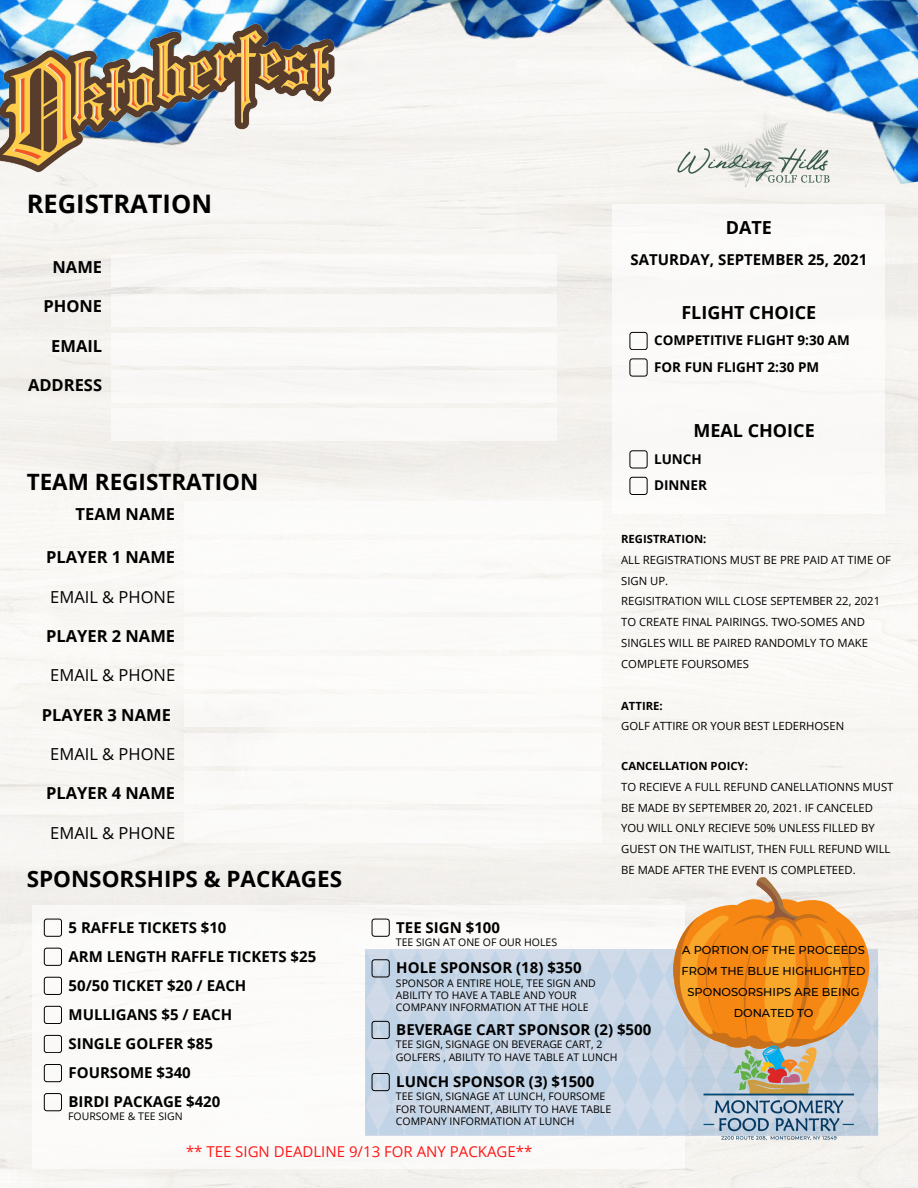
<style>
.page{position:relative;width:918px;height:1188px;background:#fff}
.page>*{position:absolute;margin:0;border:0;box-sizing:border-box;transform-origin:0 0}
.t1{font:700 25.5px "Open Sans";color:#000}
.t2{font:700 22.5px "Open Sans";color:#000}
.t3{font:700 18px "Open Sans";color:#000}
.t4{font:700 16.5px "Open Sans";color:#000}
.t5{font:16.5px "Open Sans";color:#000}
.t6{font:700 15px "Open Sans";color:#000}
.t7{font:15px "Open Sans";color:#ff1616}
.t8{font:700 13.5px "Open Sans";color:#000}
.t9{font:500 11.4px/21px "Montserrat";color:#000;text-align:center}
.t10{font:11.25px/20.7px "Open Sans";color:#000}
.t11{font:700 11.25px "Open Sans";color:#000}
.t12{font:10.5px/12.3px "Open Sans";color:#000}
</style>
<div class="page">
<img style="left:0;top:0;width:918px;height:348px">
<img style="left:0;top:19px;width:336px;height:154px">
<img style="left:673px;top:118px;width:162px;height:71px">
<div style="left:613px;top:205px;width:272px;height:309px;background:#faf9f8"></div>
<div style="left:111px;top:254px;width:446px;height:33px;background:#f9f8f6"></div>
<div style="left:111px;top:294px;width:446px;height:32px;background:#f9f8f7"></div>
<div style="left:111px;top:333px;width:446px;height:33px;background:#fbfaf8"></div>
<div style="left:111px;top:371px;width:446px;height:32px;background:#f8f7f5"></div>
<div style="left:111px;top:408px;width:446px;height:33px;background:#faf9f7"></div>
<div style="left:184px;top:810px;width:418px;height:33px;background:#fbfaf8"></div>
<div style="left:44px;top:1035px;width:18px;height:18px;border:1px solid #000;border-radius:3px"></div>
<div style="left:44px;top:1064px;width:18px;height:18px;border:1px solid #000;border-radius:3px"></div>
<div style="left:44px;top:1093px;width:18px;height:18px;border:1px solid #000;border-radius:3px"></div>
<div style="left:44px;top:919px;width:18px;height:18px;border:1px solid #000;border-radius:3px"></div>
<div style="left:44px;top:948px;width:18px;height:18px;border:1px solid #000;border-radius:3px"></div>
<div style="left:44px;top:977px;width:18px;height:18px;border:1px solid #000;border-radius:3px"></div>
<div style="left:44px;top:1006px;width:18px;height:18px;border:1px solid #000;border-radius:3px"></div>
<div style="left:629px;top:332px;width:18px;height:18px;border:1px solid #000;border-radius:3px"></div>
<div style="left:629px;top:358px;width:18px;height:18px;border:1px solid #000;border-radius:3px"></div>
<div style="left:629px;top:450px;width:18px;height:18px;border:1px solid #000;border-radius:3px"></div>
<div style="left:629px;top:477px;width:18px;height:18px;border:1px solid #000;border-radius:3px"></div>
<svg style="left:365px;top:875px;width:524px;height:260px;background:#dbcec0"></svg>
<img style="left:696px;top:1040px;width:168px;height:106px">
<p class="t1" style="left:27px;top:186px;width:187px">REGISTRATION</p>
<p class="t4" style="left:53px;top:255px;width:51px">NAME</p>
<p class="t4" style="left:43px;top:295px;width:60px">PHONE</p>
<p class="t4" style="left:51px;top:334px;width:52px">EMAIL</p>
<p class="t4" style="left:28px;top:373px;width:76px">ADDRESS</p>
<p class="t2" style="left:27px;top:466px;width:233px">TEAM REGISTRATION</p>
<p class="t4" style="left:76px;top:502px;width:101px">TEAM NAME</p>
<p class="t4" style="left:46px;top:546px;width:131px">PLAYER 1 NAME</p>
<p class="t5" style="left:50px;top:585px;width:126px">EMAIL &amp; PHONE</p>
<p class="t4" style="left:46px;top:624px;width:131px">PLAYER 2 NAME</p>
<p class="t5" style="left:50px;top:664px;width:126px">EMAIL &amp; PHONE</p>
<p class="t4" style="left:42px;top:703px;width:131px">PLAYER 3 NAME</p>
<p class="t5" style="left:50px;top:742px;width:126px">EMAIL &amp; PHONE</p>
<p class="t4" style="left:46px;top:782px;width:131px">PLAYER 4 NAME</p>
<p class="t5" style="left:50px;top:821px;width:126px">EMAIL &amp; PHONE</p>
<p class="t2" style="left:27px;top:863px;width:317px">SPONSORSHIPS &amp; PACKAGES</p>
<p class="t6" style="left:69px;top:917px;width:159px">5 RAFFLE TICKETS $10</p>
<p class="t6" style="left:69px;top:946px;width:249px">ARM LENGTH RAFFLE TICKETS $25</p>
<p class="t6" style="left:69px;top:975px;width:179px">50/50 TICKET $20 / EACH</p>
<p class="t6" style="left:69px;top:1004px;width:165px">MULLIGANS $5 / EACH</p>
<p class="t6" style="left:69px;top:1033px;width:146px">SINGLE GOLFER $85</p>
<p class="t6" style="left:69px;top:1062px;width:124px">FOURSOME $340</p>
<p class="t6" style="left:69px;top:1091px;width:153px">BIRDI PACKAGE $420</p>
<p class="t12" style="left:68px;top:1110px;width:116px">FOURSOME &amp; TEE SIGN</p>
<p class="t3" style="left:726px;top:215px;width:48px">DATE</p>
<p class="t6" style="left:631px;top:249px;width:238px">SATURDAY, SEPTEMBER 25, 2021</p>
<p class="t3" style="left:681px;top:299px;width:136px">FLIGHT CHOICE</p>
<p class="t8" style="left:654px;top:331px;width:197px">COMPETITIVE FLIGHT 9:30 AM</p>
<p class="t8" style="left:654px;top:357px;width:167px">FOR FUN FLIGHT 2:30 PM</p>
<p class="t3" style="left:694px;top:418px;width:123px">MEAL CHOICE</p>
<p class="t8" style="left:654px;top:449px;width:49px">LUNCH</p>
<p class="t8" style="left:654px;top:476px;width:54px">DINNER</p>
<p class="t11" style="left:621px;top:531px;width:87px">REGISTRATION:</p>
<p class="t10" style="left:621px;top:549px;width:271px">ALL REGISTRATIONS MUST BE PRE PAID AT TIME OF<br>SIGN UP.</p>
<p class="t10" style="left:621px;top:591px;width:261px">REGISITRATION WILL CLOSE SEPTEMBER 22, 2021<br>TO CREATE FINAL PAIRINGS. TWO-SOMES AND SINGLES WILL BE PAIRED RANDOMLY TO MAKE COMPLETE FOURSOMES</p>
<p class="t11" style="left:621px;top:697px;width:43px">ATTIRE:</p>
<p class="t10" style="left:621px;top:715px;width:225px">GOLF ATTIRE OR YOUR BEST LEDERHOSEN</p>
<p class="t11" style="left:621px;top:758px;width:128px">CANCELLATION POICY:</p>
<p class="t10" style="left:621px;top:776px;width:274px">TO RECIEVE A FULL REFUND CANELLATIONNS MUST BE MADE BY SEPTEMBER 20, 2021. IF CANCELED YOU WILL ONLY RECIEVE 50% UNLESS FILLED BY GUEST ON THE WAITLIST, THEN FULL REFUND WILL BE MADE AFTER THE EVENT IS COMPLETEED.</p>
<p class="t6" style="left:396px;top:917px;width:105px">TEE SIGN $100</p>
<p class="t12" style="left:396px;top:936px;width:163px">TEE SIGN AT ONE OF OUR HOLES</p>
<p class="t6" style="left:396px;top:957px;width:187px">HOLE SPONSOR (18) $350</p>
<p class="t12" style="left:396px;top:977px;width:201px">SPONSOR A ENTIRE HOLE, TEE SIGN AND<br>ABILITY TO HAVE A TABLE AND YOUR<br>COMPANY INFORMATION AT THE HOLE</p>
<p class="t6" style="left:396px;top:1019px;width:257px">BEVERAGE CART SPONSOR (2) $500</p>
<p class="t12" style="left:396px;top:1038px;width:223px">TEE SIGN, SIGNAGE ON BEVERAGE CART, 2<br>GOLFERS , ABILITY TO HAVE TABLE AT LUNCH</p>
<p class="t6" style="left:396px;top:1071px;width:200px">LUNCH SPONSOR (3) $1500</p>
<p class="t12" style="left:396px;top:1090px;width:217px">TEE SIGN, SIGNAGE AT LUNCH, FOURSOME<br>FOR TOURNAMENT, ABILITY TO HAVE TABLE<br>COMPANY INFORMATION AT LUNCH</p>
<p class="t9" style="left:682px;top:939px;width:186px">A PORTION OF THE PROCEEDS<br>FROM THE BLUE HIGHLIGHTED<br>SPONOSORSHIPS ARE BEING<br>DONATED TO</p>
<p class="t7" style="left:186px;top:1141px;width:348px">** TEE SIGN DEADLINE 9/13 FOR ANY PACKAGE**</p>
</div>
